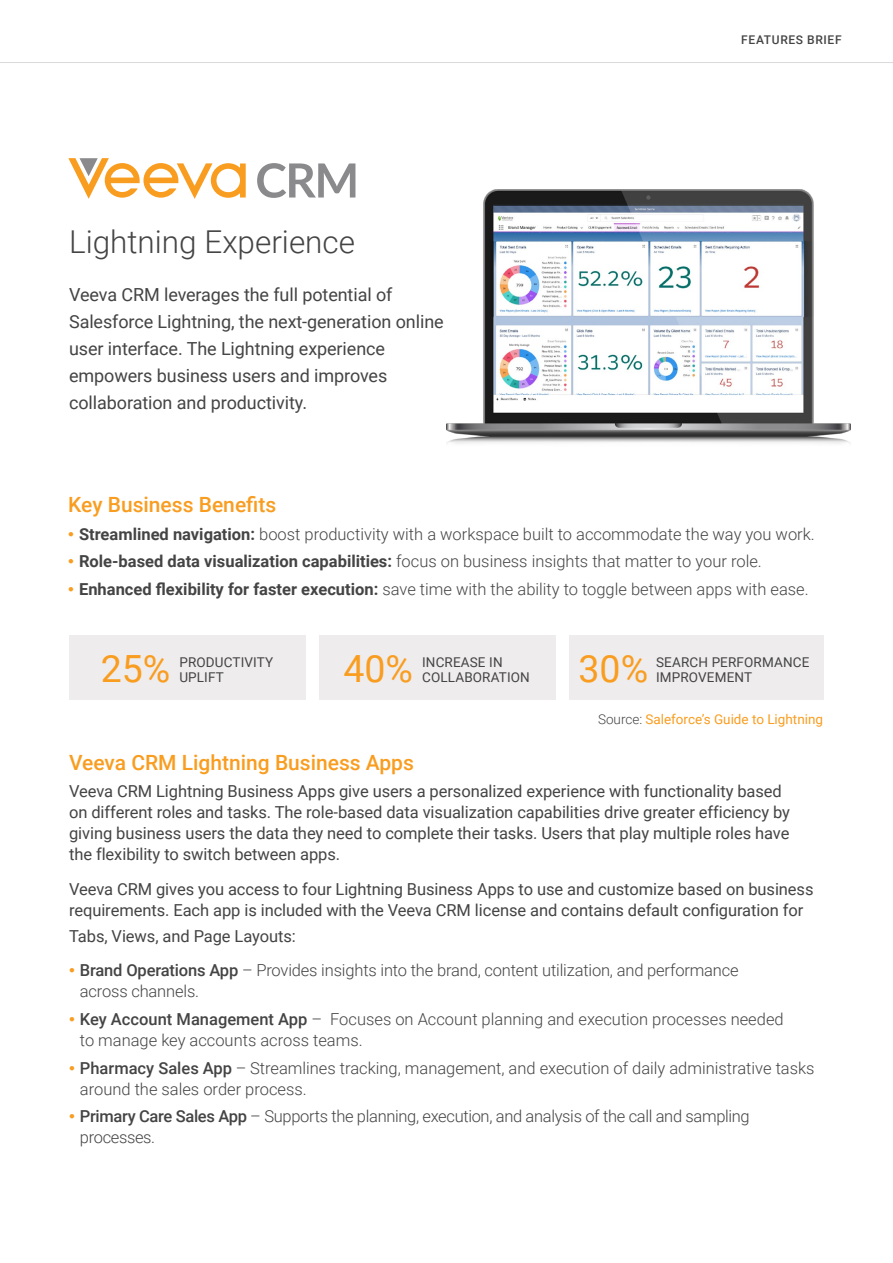
<style>
.page{position:relative;width:893px;height:1263px;background:#fff}
.page>*{position:absolute;margin:0;border:0;box-sizing:border-box;transform-origin:0 0}
.t1{font:37.5px "Roboto";color:#f99d20}
.t2{font:300 31.5px "Roboto";color:#444}
.t3{font:500 21px "Roboto";color:#f99d20}
.t4{font:18px/27px "Roboto";letter-spacing:-.005em;color:#444}
.t5{font:300 16.5px/21px "Roboto";color:#444}
.t6{font:16.5px/21px "Roboto";letter-spacing:-.005em;color:#444}
.t7{font:300 16.5px/21px "Roboto";letter-spacing:-.02em;color:#444}
.t8{font:13.5px/15px "Roboto";letter-spacing:.01em;color:#444}
.t9{font:13.5px "Roboto";color:#f99d20}
.t10{font:500 12px "Roboto";letter-spacing:.055em;color:#444}
.s1{font-family:"Arial MT Std";font-weight:500;color:#f99d20}
.s2{font-weight:700}
.s3{font-weight:300;color:#444}
.s4{font-weight:500}
</style>
<div class="page">
<hr style="left:0;top:62px;width:893px;height:1px;background:#d9d9d9">
<svg style="left:257px;top:163px;width:98px;height:35px"></svg>
<svg style="left:68px;top:158px;width:178px;height:41px"></svg>
<img style="left:446px;top:189px;width:405px;height:255px">
<div style="left:69px;top:635px;width:237px;height:64px;background:#eeecec"></div>
<div style="left:569px;top:635px;width:255px;height:64px;background:#eeecec"></div>
<div style="left:319px;top:635px;width:237px;height:64px;background:#eeecec"></div>
<h2 class="t2" style="left:69px;top:220px;width:288px">Lightning Experience</h2>
<p class="t4" style="left:69px;top:281px;width:376px">Veeva CRM leverages the full potential of Salesforce Lightning, the next-generation online user interface. The Lightning experience empowers business users and improves collaboration and productivity.</p>
<p class="t10" style="left:741px;top:32px;width:102px">FEATURES BRIEF</p>
<p class="t3" style="left:68px;top:490px;width:210px">Key Business Benefits</p>
<p class="t5" style="left:68px;top:522px;width:748px"><span class="s1">•</span> <span class="s2">Streamlined navigation:</span> boost productivity with a workspace built to accommodate the way you work.</p>
<p class="t5" style="left:68px;top:550px;width:695px"><span class="s1">•</span> <span class="s2">Role-based data visualization capabilities:</span> focus on business insights that matter to your role.</p>
<p class="t5" style="left:68px;top:578px;width:742px"><span class="s1">•</span> <span class="s2">Enhanced flexibility for faster execution:</span> save time with the ability to toggle between apps with ease.</p>
<h1 class="t1" style="left:101px;top:642px;width:71px">25%</h1>
<p class="t8" style="left:179px;top:654px;width:95px">PRODUCTIVITY<br>UPLIFT</p>
<h1 class="t1" style="left:343px;top:642px;width:71px">40%</h1>
<p class="t8" style="left:422px;top:654px;width:109px">INCREASE IN<br>COLLABORATION</p>
<h1 class="t1" style="left:578px;top:642px;width:71px">30%</h1>
<p class="t8" style="left:656px;top:654px;width:155px">SEARCH PERFORMANCE<br>IMPROVEMENT</p>
<p class="t9" style="left:598px;top:710px;width:227px"><span class="s3">Source:</span> Saleforce’s Guide to Lightning</p>
<p class="t3" style="left:69px;top:747px;width:346px">Veeva CRM Lightning Business Apps</p>
<p class="t6" style="left:69px;top:780px;width:722px">Veeva CRM Lightning Business Apps give users a personalized experience with functionality based on different roles and tasks. The role-based data visualization capabilities drive greater efficiency by giving business users the data they need to complete their tasks. Users that play multiple roles have the flexibility to switch between apps.</p>
<p class="t6" style="left:69px;top:878px;width:746px">Veeva CRM gives you access to four Lightning Business Apps to use and customize based on business requirements. Each app is included with the Veeva CRM license and contains default configuration for</p>
<p class="t6" style="left:69px;top:924px;width:228px">Tabs, Views, and Page Layouts:</p>
<p class="t5" style="left:80px;top:959px;width:660px;text-indent:-11px"><span class="s1">•</span> <span class="s4">Brand Operations App</span> – Provides insights into the brand, content utilization, and performance across channels.</p>
<p class="t5" style="left:80px;top:1008px;width:705px;text-indent:-11px"><span class="s1">•</span> <span class="s4">Key Account Management App</span> – Focuses on Account planning and execution processes needed to manage key accounts across teams.</p>
<p class="t5" style="left:80px;top:1056px;width:736px;text-indent:-11px"><span class="s1">•</span> <span class="s4">Pharmacy Sales App</span> – Streamlines tracking, management, and execution of daily administrative tasks around the sales order process.</p>
<p class="t7" style="left:80px;top:1105px;width:671px;text-indent:-11px"><span class="s1">•</span> <span class="s4">Primary Care Sales App</span> – Supports the planning, execution, and analysis of the call and sampling processes.</p>
</div>
